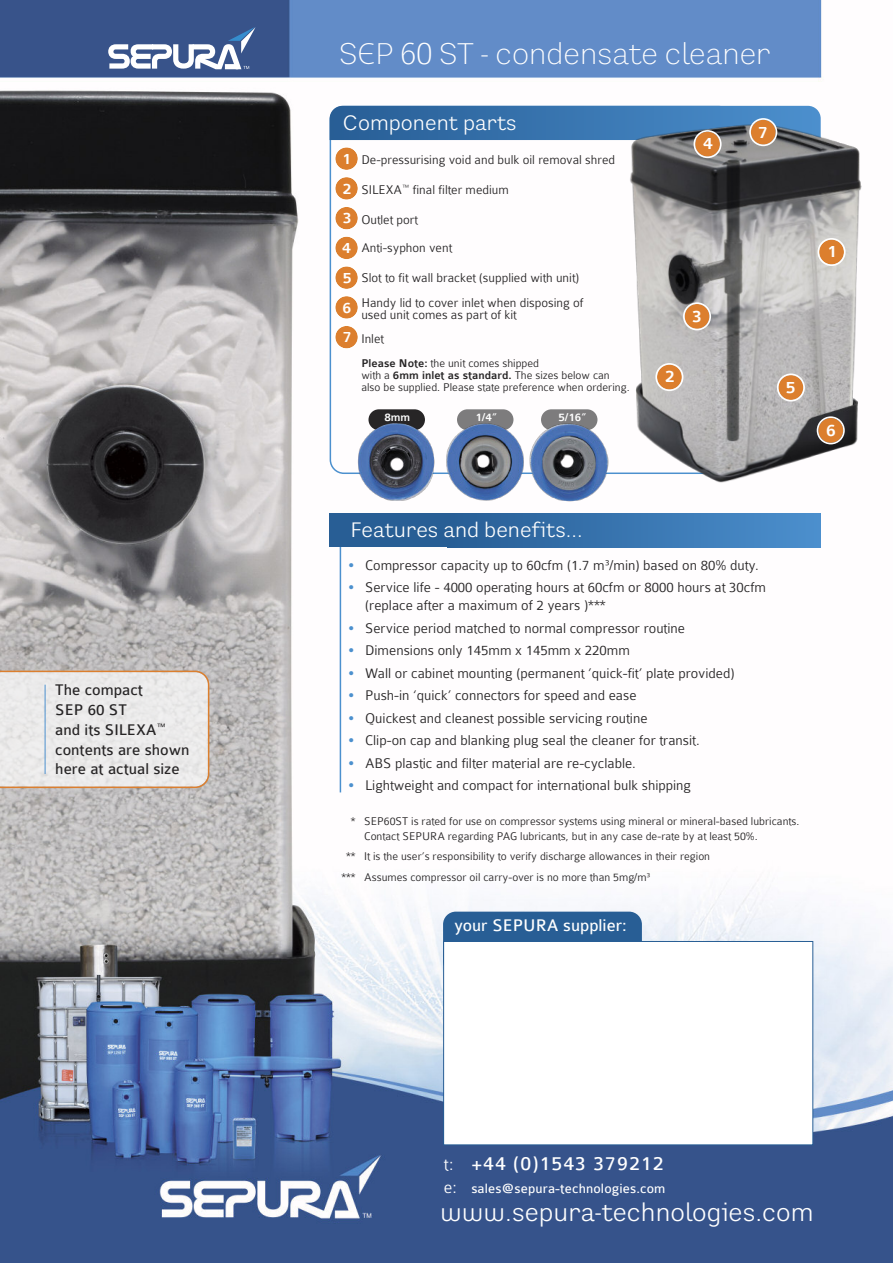
<style>
.page{position:relative;width:893px;height:1263px;background:#fff}
.page>*{position:absolute;margin:0;border:0;box-sizing:border-box;transform-origin:0 0}
.t1{font:300 30px "Preface";color:#fff}
.t2{font:25.5px "Preface";color:#fff}
.t3{font:21px "Preface";color:#fff}
.t4{font:21px "Colaborate";letter-spacing:.05em;color:#fff}
.t5{font:500 18.15px "Colaborate";color:#fff}
.t6{font:18px "Colaborate";color:#fff}
.t7{font:16.5px/19.8px "Colaborate";color:#272526}
.t8{font:500 16.5px/29.7px "Colaborate";color:#fff;text-align:justify}
.t9{font:300 15px/18px "Colaborate";color:#272526}
.t10{font:14.25px "Colaborate";letter-spacing:.01em;color:#fff}
.t11{font:300 13.5px/28.5px "Colaborate";color:#272526}
.t12{font:300 12px/12px "Colaborate";color:#272526}
.t13{font:500 12px "Colaborate";color:#fff}
.s1{font-family:"Colaborate";font-weight:100;font-size:34.5px}
.s2{font-weight:500}
.s3{font-weight:400;color:#4c90ce}
.s4{font-weight:300;font-size:18px}
</style>
<div class="page">
<img style="left:0;top:0;width:893px;height:1263px">
<svg style="left:108px;top:27px;width:148px;height:42px"></svg>
<div style="left:443px;top:912px;width:199px;height:62px;background:#285e95;border-radius:13px"></div>
<div style="left:444px;top:942px;width:368px;height:202px;background:#fff"></div>
<div style="left:443px;top:941px;width:370px;height:204px;border:1px solid #285e95"></div>
<svg style="left:0;top:671px;width:209px;height:117px;background:#e9e6e4"></svg>
<svg style="left:330px;top:350px;width:259px;height:124px"></svg>
<img style="left:589px;top:106px;width:304px;height:394px">
<hr style="left:340px;top:528px;width:1px;height:264px;background:#4c90ce">
<div style="left:329px;top:514px;width:298px;height:33px;background:#285e95"></div>
<div style="left:448px;top:514px;width:372px;height:33px;background:linear-gradient(to right,#285e95,#4c8fcd)"></div>
<svg style="left:777px;top:373px;width:28px;height:29px"></svg>
<svg style="left:817px;top:416px;width:28px;height:28px"></svg>
<hr style="left:45px;top:685px;width:1px;height:89px;background:#4c90ce">
<svg style="left:655px;top:363px;width:28px;height:28px"></svg>
<svg style="left:330px;top:106px;width:516px;height:244px"></svg>
<div style="left:368px;top:409px;width:57px;height:21px;background:#272526;border-radius:10px"></div>
<div style="left:457px;top:409px;width:56px;height:21px;background:#7d7c7d;border-radius:10px"></div>
<div style="left:541px;top:409px;width:56px;height:21px;background:#7d7c7d;border-radius:10px"></div>
<img style="left:351px;top:418px;width:265px;height:87px">
<p class="t7" style="left:55px;top:681px;width:136px">The compact<br>SEP 60 ST<br>and its SILEXA<sup>™ </sup>contents are shown here at actual size</p>
<h1 class="t1" style="left:339px;top:37px;width:433px">SEP <span class="s1">60</span> ST - condensate cleaner</h1>
<h3 class="t3" style="left:343px;top:110px;width:175px">Component parts</h3>
<p class="t11" style="left:361px;top:146px;width:255px">De-pressurising void and bulk oil removal shred</p>
<p class="t11" style="left:361px;top:176px;width:149px">SILEXA<sup>™</sup> final filter medium</p>
<p class="t11" style="left:361px;top:206px;width:92px">Outlet port<br>Anti-syphon vent</p>
<p class="t11" style="left:361px;top:266px;width:224px;line-height:25.2px">Slot to fit wall bracket (supplied with unit)<br>Handy lid to cover inlet when disposing of</p>
<p class="t11" style="left:361px;top:304px;width:157px;line-height:24px">used unit comes as part of kit<br>Inlet</p>
<p class="t12" style="left:361px;top:358px;width:270px"><span class="s2">Please Note:</span> the unit comes shipped<br>with a <span class="s2">6mm inlet as standard.</span> The sizes below can also be supplied. Please state preference when ordering.</p>
<p class="t8" style="left:342px;top:145px;width:11px">1<br>2<br>3<br>4<br>5<br>6<br>7</p>
<p class="t13" style="left:384px;top:413px;width:27px">8mm</p>
<p class="t13" style="left:475px;top:413px;width:23px">1/4”</p>
<p class="t13" style="left:558px;top:413px;width:29px">5/16”</p>
<p class="t5" style="left:703px;top:138px;width:11px">4</p>
<p class="t5" style="left:692px;top:310px;width:11px">3</p>
<p class="t5" style="left:665px;top:370px;width:11px">2</p>
<p class="t5" style="left:758px;top:126px;width:11px">7</p>
<p class="t5" style="left:786px;top:381px;width:11px">5</p>
<p class="t5" style="left:827px;top:245px;width:11px">1</p>
<p class="t5" style="left:826px;top:424px;width:11px">6</p>
<h3 class="t3" style="left:351px;top:518px;width:233px">Features and benefits...</h3>
<p class="t9" style="left:347px;top:557px;width:413px"><span class="s3">•</span> Compressor capacity up to 60cfm (1.7 m³/min) based on 80% duty.</p>
<p class="t9" style="left:365px;top:579px;width:402px;text-indent:-18px"><span class="s3">•</span> Service life - 4000 operating hours at 60cfm or 8000 hours at 30cfm (replace after a maximum of 2 years )***</p>
<p class="t9" style="left:347px;top:620px;width:339px"><span class="s3">•</span> Service period matched to normal compressor routine</p>
<p class="t9" style="left:347px;top:642px;width:284px"><span class="s3">•</span> Dimensions only 145mm x 145mm x 220mm</p>
<p class="t9" style="left:347px;top:665px;width:389px"><span class="s3">•</span> Wall or cabinet mounting (permanent ’quick-fit’ plate provided)</p>
<p class="t9" style="left:347px;top:687px;width:291px"><span class="s3">•</span> Push-in ‘quick’ connectors for speed and ease</p>
<p class="t9" style="left:347px;top:710px;width:302px"><span class="s3">•</span> Quickest and cleanest possible servicing routine</p>
<p class="t9" style="left:347px;top:732px;width:354px"><span class="s3">•</span> Clip-on cap and blanking plug seal the cleaner for transit.</p>
<p class="t9" style="left:347px;top:755px;width:290px"><span class="s3">•</span> ABS plastic and filter material are re-cyclable.</p>
<p class="t9" style="left:347px;top:777px;width:345px"><span class="s3">•</span> Lightweight and compact for international bulk shipping</p>
<p class="t12" style="left:364px;top:815px;width:437px;line-height:14.4px;text-indent:-13px">* SEP60ST is rated for use on compressor systems using mineral or mineral-based lubricants.<br>Contact SEPURA regarding PAG lubricants, but in any case de-rate by at least 50%.</p>
<p class="t12" style="left:342px;top:847px;width:370px;line-height:20.4px;text-indent:5px">** It is the user’s responsibility to verify discharge allowances in their region *** Assumes compressor oil carry-over is no more than 5mg/m³</p>
<p class="t6" style="left:454px;top:919px;width:174px">your SEPURA supplier:</p>
<h3 class="t4" style="left:444px;top:1157px;width:221px"><span class="s4">t:</span> +44 (0)1543 379212</h3>
<p class="t10" style="left:444px;top:1184px;width:223px"><span class="s4">e:</span> sales@sepura-technologies.com</p>
<h2 class="t2" style="left:440px;top:1197px;width:375px">www.sepura-technologies.com</h2>
</div>
